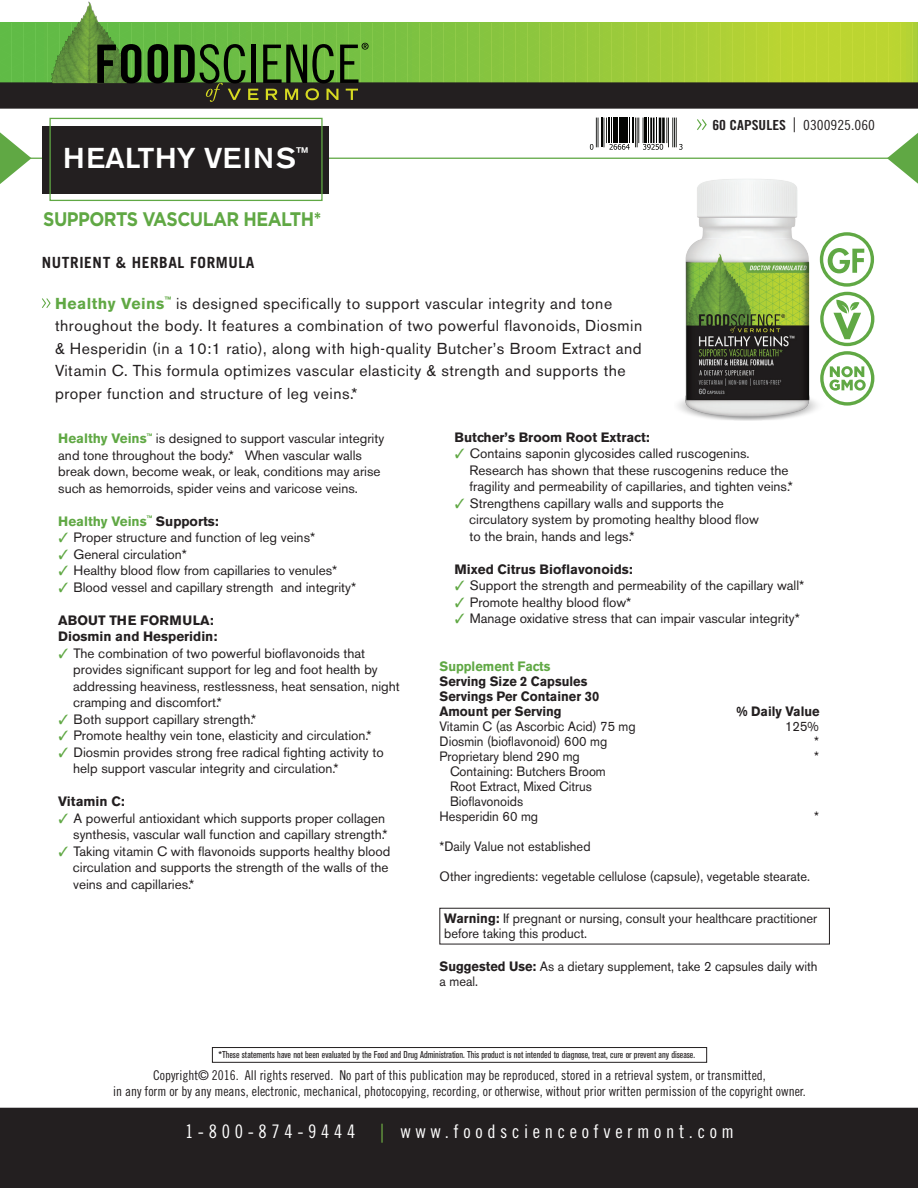
<style>
.page{position:relative;width:918px;height:1188px;background:#fff}
.page>*{position:absolute;margin:0;border:0;box-sizing:border-box;transform-origin:0 0}
.t1{font:500 28.5px "Akzidenz Grotesk BE";color:#fff;scale:1.07 1}
.t2{font:700 19.65px "Gotham";letter-spacing:-.03em;color:#60a844;scale:.9 1}
.t3{font:18.6px "Trade Gothic Cond Eighteen";letter-spacing:.25em;color:#fff}
.t4{font:15.75px/22.5px "Akzidenz Grotesk BE";letter-spacing:.03em;color:#231f20}
.t5{font:700 15.45px "Trade Gothic";letter-spacing:.04em;color:#231f20}
.t6{font:13.95px "Trade Gothic Cond Eighteen";color:#231f20;scale:1.11 1}
.t7{font:13.5px/16.5px "Akzidenz Grotesk BE";color:#231f20}
.t8{font:13.5px/15px "Akzidenz Grotesk BE";color:#231f20;scale:.95 1}
.t9{font:13.5px/16.5px "Trade Gothic Cond Eighteen";color:#231f20;text-align:center}
.t10{font:700 13.5px/16.5px "Akzidenz Grotesk BE";color:#231f20}
.t11{font:700 13.5px/15px "Akzidenz Grotesk BE";color:#231f20;scale:.95 1}
.t12{font:700 13.5px "Akzidenz Grotesk BE";color:#60a844;scale:.95 1}
.t13{font:condensed 9.9px "Akzidenz Grotesk BE";color:#231f20}
.s1{font-weight:700;color:#60a844}
.s2{font-family:"Trade Gothic Bold Cond Twenty"}
.s3{font-size:20.1px}
.s4{font-weight:700}
.s5{color:#6ba542}
</style>
<div class="page">
<hr style="left:0;top:158px;width:916px;height:1px;background:#60a844">
<div style="left:43px;top:126px;width:286px;height:68px;background:#231f20"></div>
<div style="left:49px;top:118px;width:274px;height:83px;border:1px solid #60a844"></div>
<div style="left:212px;top:1047px;width:495px;height:16px;border:1px solid #231f20"></div>
<div style="left:0;top:1108px;width:918px;height:80px;background:#231f20"></div>
<svg style="left:42px;top:298px;width:9px;height:10px"></svg>
<svg style="left:0;top:132px;width:31px;height:52px"></svg>
<svg style="left:887px;top:133px;width:31px;height:51px"></svg>
<img style="left:51px;top:1px;width:78px;height:22px">
<svg style="left:0;top:23px;width:918px;height:86px;background:#668932"></svg>
<div style="left:440px;top:908px;width:390px;height:36px;border:1px solid #231f20"></div>
<svg style="left:827px;top:232px;width:47px;height:174px"></svg>
<svg style="left:590px;top:118px;width:93px;height:32px"></svg>
<svg style="left:697px;top:119px;width:10px;height:11px"></svg>
<img style="left:678px;top:179px;width:149px;height:241px">
<h1 class="t1" style="left:63px;top:141px;width:231px">HEALTHY VEINS<sup>™</sup></h1>
<h2 class="t2" style="left:43px;top:208px;width:310px">SUPPORTS VASCULAR HEALTH*</h2>
<p class="t5" style="left:42px;top:253px;width:214px">NUTRIENT &amp; HERBAL FORMULA</p>
<p class="t4" style="left:55px;top:292px;width:588px"><span class="s1">Healthy Veins</span><sup>™</sup> is designed specifically to support vascular integrity and tone throughout the body. It features a combination of two powerful flavonoids, Diosmin &amp; Hesperidin (in a 10:1 ratio), along with high-quality Butcher’s Broom Extract and Vitamin C. This formula optimizes vascular elasticity &amp; strength and supports the proper function and structure of leg veins.*</p>
<p class="t6" style="left:712px;top:116px;width:148px"><span class="s2">60 CAPSULES</span> <span class="s3">|</span> 0300925.060</p>
<p class="t7" style="left:58px;top:430px;width:328px"><span class="s1">Healthy Veins</span><sup>™</sup> is designed to support vascular integrity and tone throughout the body.* When vascular walls break down, become weak, or leak, conditions may arise such as hemorroids, spider veins and varicose veins.</p>
<p class="t7" style="left:74px;top:513px;width:284px;text-indent:-15px"><span class="s1">Healthy Veins</span><sup>™</sup> <span class="s4">Supports:<br></span>Proper structure and function of leg veins* General circulation*<br>Healthy blood flow from capillaries to venules* Blood vessel and capillary strength and integrity*</p>
<p class="t10" style="left:58px;top:612px;width:161px">ABOUT THE FORMULA:<br>Diosmin and Hesperidin:</p>
<p class="t7" style="left:73px;top:645px;width:328px">The combination of two powerful bioflavonoids that provides significant support for leg and foot health by addressing heaviness, restlessness, heat sensation, night cramping and discomfort.*<br>Both support capillary strength.*<br>Promote healthy vein tone, elasticity and circulation.* Diosmin provides strong free radical fighting activity to help support vascular integrity and circulation.*</p>
<p class="t10" style="left:58px;top:793px;width:68px">Vitamin C:</p>
<p class="t7" style="left:73px;top:810px;width:319px">A powerful antioxidant which supports proper collagen synthesis, vascular wall function and capillary strength.* Taking vitamin C with flavonoids supports healthy blood circulation and supports the strength of the walls of the veins and capillaries.*</p>
<p class="t10" style="left:455px;top:429px;width:197px">Butcher’s Broom Root Extract:</p>
<p class="t7" style="left:469px;top:446px;width:325px">Contains saponin glycosides called ruscogenins.<br>Research has shown that these ruscogenins reduce the fragility and permeability of capillaries, and tighten veins.* Strengthens capillary walls and supports the<br>circulatory system by promoting healthy blood flow<br>to the brain, hands and legs.*</p>
<p class="t10" style="left:455px;top:561px;width:180px">Mixed Citrus Bioflavonoids:</p>
<p class="t7" style="left:470px;top:578px;width:336px">Support the strength and permeability of the capillary wall*<br>Promote healthy blood flow*<br>Manage oxidative stress that can impair vascular integrity*</p>
<p class="t12" style="left:440px;top:659px;width:118px">Supplement Facts</p>
<p class="t11" style="left:440px;top:674px;width:170px">Serving Size 2 Capsules<br>Servings Per Container 30<br>Amount per Serving</p>
<p class="t11" style="left:737px;top:704px;width:89px">% Daily Value</p>
<p class="t8" style="left:440px;top:719px;width:208px">Vitamin C (as Ascorbic Acid) 75 mg</p>
<p class="t8" style="left:785px;top:719px;width:37px">125%</p>
<p class="t8" style="left:440px;top:734px;width:178px">Diosmin (bioflavonoid) 600 mg</p>
<p class="t8" style="left:814px;top:734px;width:7px">*</p>
<p class="t8" style="left:440px;top:749px;width:149px">Proprietary blend 290 mg</p>
<p class="t8" style="left:814px;top:749px;width:7px">*</p>
<p class="t8" style="left:450px;top:764px;width:166px">Containing: Butchers Broom</p>
<p class="t8" style="left:450px;top:779px;width:151px">Root Extract, Mixed Citrus</p>
<p class="t8" style="left:450px;top:794px;width:79px">Bioflavonoids</p>
<p class="t8" style="left:440px;top:809px;width:105px">Hesperidin 60 mg</p>
<p class="t8" style="left:814px;top:809px;width:7px">*</p>
<p class="t8" style="left:440px;top:839px;width:160px">*Daily Value not established</p>
<p class="t8" style="left:440px;top:869px;width:392px">Other ingredients: vegetable cellulose (capsule), vegetable stearate.</p>
<p class="t8" style="left:444px;top:911px;width:394px"><span class="s4">Warning:</span> If pregnant or nursing, consult your healthcare practitioner before taking this product.</p>
<p class="t8" style="left:440px;top:959px;width:399px"><span class="s4">Suggested Use:</span> As a dietary supplement, take 2 capsules daily with a meal.</p>
<p class="t13" style="left:219px;top:1049px;width:478px">*These statements have not been evaluated by the Food and Drug Administration. This product is not intended to diagnose, treat, cure or prevent any disease.</p>
<p class="t9" style="left:113px;top:1066px;width:694px">Copyright© 2016. All rights reserved. No part of this publication may be reproduced, stored in a retrieval system, or transmitted,<br>in any form or by any means, electronic, mechanical, photocopying, recording, or otherwise, without prior written permission of the copyright owner.</p>
<h3 class="t3" style="left:185px;top:1120px;width:172px">1-800-874-9444</h3>
<h3 class="t3" style="left:380px;top:1120px;width:356px"><span class="s5">⎢</span> www.foodscienceofvermont.com</h3>
</div>
